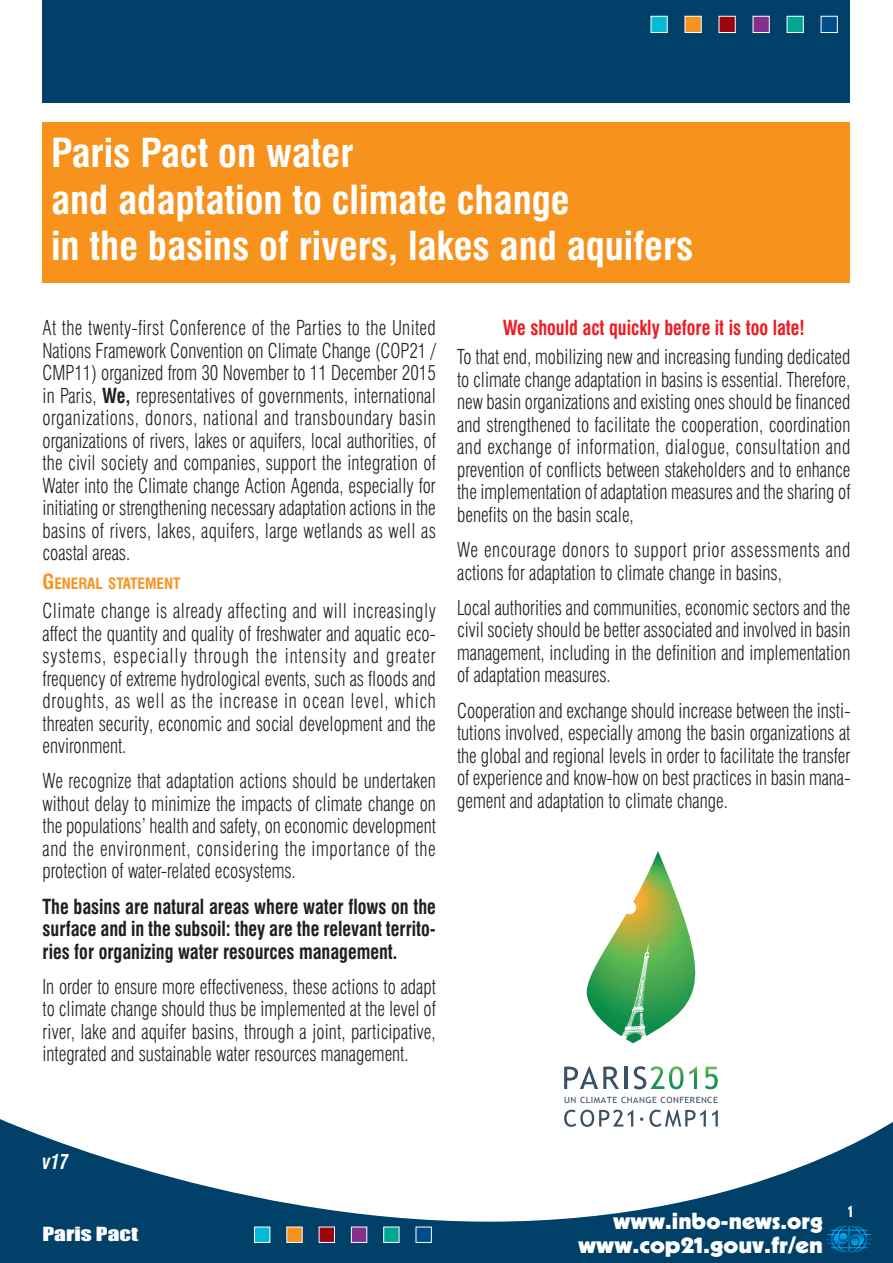
<style>
.page{position:relative;width:893px;height:1263px;background:#fff}
.page>*{position:absolute;margin:0;border:0;box-sizing:border-box;transform-origin:0 0}
.t1{font:700 condensed 39px/46.5px "Swiss 721 BT";color:#fff}
.t2{font:900 22.5px/24px "Kabel";color:#fff;text-align:right;scale:1.1 1}
.t3{font:300 condensed 20.25px/22.5px "Swiss 721 BT";color:#231f20;text-align:justify;scale:.9 1}
.t4{font:700 condensed 20.25px/22.5px "Swiss 721 BT";color:#231f20;text-align:justify;scale:.9 1}
.t5{font:300 condensed 20.25px/22.5px "Swiss 721 BT";letter-spacing:.02em;color:#231f20;scale:.9 1}
.t6{font:700 condensed 20.25px "Swiss 721 BT";color:#ee1d23;scale:.9 1}
.t7{font:italic 700 condensed 20.25px "Swiss 721 BT";color:#fff;scale:.9 1}
.t8{font:18px "Impact";color:#fff;scale:1.3 1}
.t9{font:18px "Insignia";color:#fff}
.t10{font:700 condensed 15.15px "Swiss 721 BT";color:#f7931d}
.t11{font:8.55px "Trebuchet MS";letter-spacing:.05em;color:#3a5064;scale:1.07 1}
.s1{font-weight:700}
.s2{font-size:20.25px}
</style>
<div class="page">
<svg style="left:0;top:1119px;width:893px;height:144px;fill:#014169"></svg>
<svg style="left:826px;top:1225px;width:46px;height:27px"></svg>
<div style="left:43px;top:0;width:807px;height:102px;background:#014169"></div>
<div style="left:43px;top:123px;width:807px;height:160px;background:#f7931d"></div>
<div style="left:255px;top:1227px;width:15px;height:15px;background:#03bbd7"></div>
<div style="left:254px;top:1227px;width:16px;height:16px;border:1px solid #fff"></div>
<div style="left:287px;top:1227px;width:15px;height:15px;background:#f7931d"></div>
<div style="left:319px;top:1227px;width:15px;height:15px;background:#9a060b"></div>
<div style="left:319px;top:1227px;width:16px;height:16px;border:1px solid #fff"></div>
<div style="left:352px;top:1227px;width:14px;height:15px;background:#85318c"></div>
<div style="left:351px;top:1227px;width:16px;height:16px;border:1px solid #fff"></div>
<div style="left:384px;top:1227px;width:15px;height:15px;background:#00a894"></div>
<div style="left:383px;top:1227px;width:16px;height:16px;border:1px solid #fff"></div>
<div style="left:416px;top:1227px;width:15px;height:15px;background:#004d8c"></div>
<div style="left:416px;top:1227px;width:16px;height:16px;border:1px solid #fff"></div>
<div style="left:651px;top:17px;width:16px;height:15px;background:#03bbd7"></div>
<div style="left:651px;top:16px;width:17px;height:17px;border:1px solid #fff"></div>
<div style="left:685px;top:17px;width:16px;height:15px;background:#f7931d"></div>
<div style="left:685px;top:16px;width:17px;height:17px;border:1px solid #fff"></div>
<div style="left:719px;top:17px;width:16px;height:15px;background:#9a060b"></div>
<div style="left:719px;top:16px;width:17px;height:17px;border:1px solid #fff"></div>
<div style="left:753px;top:17px;width:16px;height:15px;background:#85318c"></div>
<div style="left:753px;top:16px;width:17px;height:17px;border:1px solid #fff"></div>
<div style="left:787px;top:17px;width:16px;height:15px;background:#00a894"></div>
<div style="left:787px;top:16px;width:17px;height:17px;border:1px solid #fff"></div>
<div style="left:821px;top:17px;width:16px;height:15px;background:#004d8c"></div>
<div style="left:821px;top:16px;width:17px;height:17px;border:1px solid #fff"></div>
<div style="left:561px;top:844px;width:168px;height:299px;background:#fff"></div>
<svg style="left:640px;top:1117px;width:3px;height:4px"></svg>
<svg style="left:564px;top:1110px;width:69px;height:17px"></svg>
<svg style="left:649px;top:1110px;width:57px;height:17px"></svg>
<svg style="left:712px;top:1110px;width:6px;height:16px"></svg>
<svg style="left:564px;top:1066px;width:55px;height:23px"></svg>
<hr style="left:624px;top:1067px;width:3px;height:22px;background:#3a5064">
<svg style="left:634px;top:1066px;width:49px;height:23px"></svg>
<svg style="left:689px;top:1066px;width:8px;height:23px"></svg>
<svg style="left:705px;top:1066px;width:13px;height:23px"></svg>
<svg style="left:586px;top:851px;width:110px;height:192px"></svg>
<h1 class="t1" style="left:51px;top:133px;width:644px">Paris Pact on water<br>and adaptation to climate change<br>in the basins of rivers, lakes and aquifers</h1>
<p class="t3" style="left:43px;top:318px;width:439px">At the twenty-first Conference of the Parties to the United Nations Framework Convention on Climate Change (COP21 / CMP11) organized from 30 November to 11 December 2015 in Paris, <span class="s1">We,</span> representatives of governments, international organizations, donors, national and transboundary basin organizations of rivers, lakes or aquifers, local authorities, of the civil society and companies, support the integration of Water into the Climate change Action Agenda, especially for initiating or strengthening necessary adaptation actions in the basins of rivers, lakes, aquifers, large wetlands as well as coastal areas.</p>
<p class="t10" style="left:43px;top:578px;width:139px"><span class="s2">G</span>ENERAL STATEMENT</p>
<p class="t3" style="left:43px;top:601px;width:439px">Climate change is already affecting and will increasingly affect the quantity and quality of freshwater and aquatic eco&shy;systems, especially through the intensity and greater frequency of extreme hydrological events, such as floods and droughts, as well as the increase in ocean level, which threaten security, economic and social development and the environment.</p>
<p class="t3" style="left:43px;top:771px;width:439px">We recognize that adaptation actions should be undertaken without delay to minimize the impacts of climate change on the populations’ health and safety, on economic development and the environment, considering the importance of the protection of water-related ecosystems.</p>
<p class="t4" style="left:43px;top:897px;width:439px">The basins are natural areas where water flows on the surface and in the subsoil: they are the relevant territo&shy;ries for organizing water resources management.</p>
<p class="t3" style="left:43px;top:977px;width:439px">In order to ensure more effectiveness, these actions to adapt to climate change should thus be implemented at the level of river, lake and aquifer basins, through a joint, participative, integrated and sustainable water resources management.</p>
<p class="t7" style="left:43px;top:1153px;width:31px">v17</p>
<p class="t8" style="left:43px;top:1225px;width:75px">Paris Pact</p>
<p class="t6" style="left:503px;top:320px;width:337px">We should act quickly before it is too late!</p>
<p class="t3" style="left:457px;top:347px;width:439px">To that end, mobilizing new and increasing funding dedicated to climate change adaptation in basins is essential. Therefore, new basin organizations and existing ones should be financed and strengthened to facilitate the cooperation, coordination and exchange of information, dialogue, consultation and prevention of conflicts between stakeholders and to enhance the implementation of adaptation measures and the sharing of benefits on the basin scale,</p>
<p class="t5" style="left:457px;top:540px;width:439px">We encourage donors to support prior assessments and actions for adaptation to climate change in basins,</p>
<p class="t3" style="left:457px;top:598px;width:439px">Local authorities and communities, economic sectors and the civil society should be better associated and involved in basin management, including in the definition and implementation of adaptation measures.</p>
<p class="t3" style="left:457px;top:701px;width:439px">Cooperation and exchange should increase between the insti&shy;tutions involved, especially among the basin organizations at the global and regional levels in order to facilitate the transfer of experience and know-how on best practices in basin mana&shy;gement and adaptation to climate change.</p>
<p class="t11" style="left:564px;top:1095px;width:145px">UN CLIMATE CHANGE CONFERENCE</p>
<p class="t2" style="left:578px;top:1211px;width:224px">www.inbo-news.org www.cop21.gouv.fr/en</p>
<p class="t9" style="left:848px;top:1206px;width:7px">1</p>
</div>
